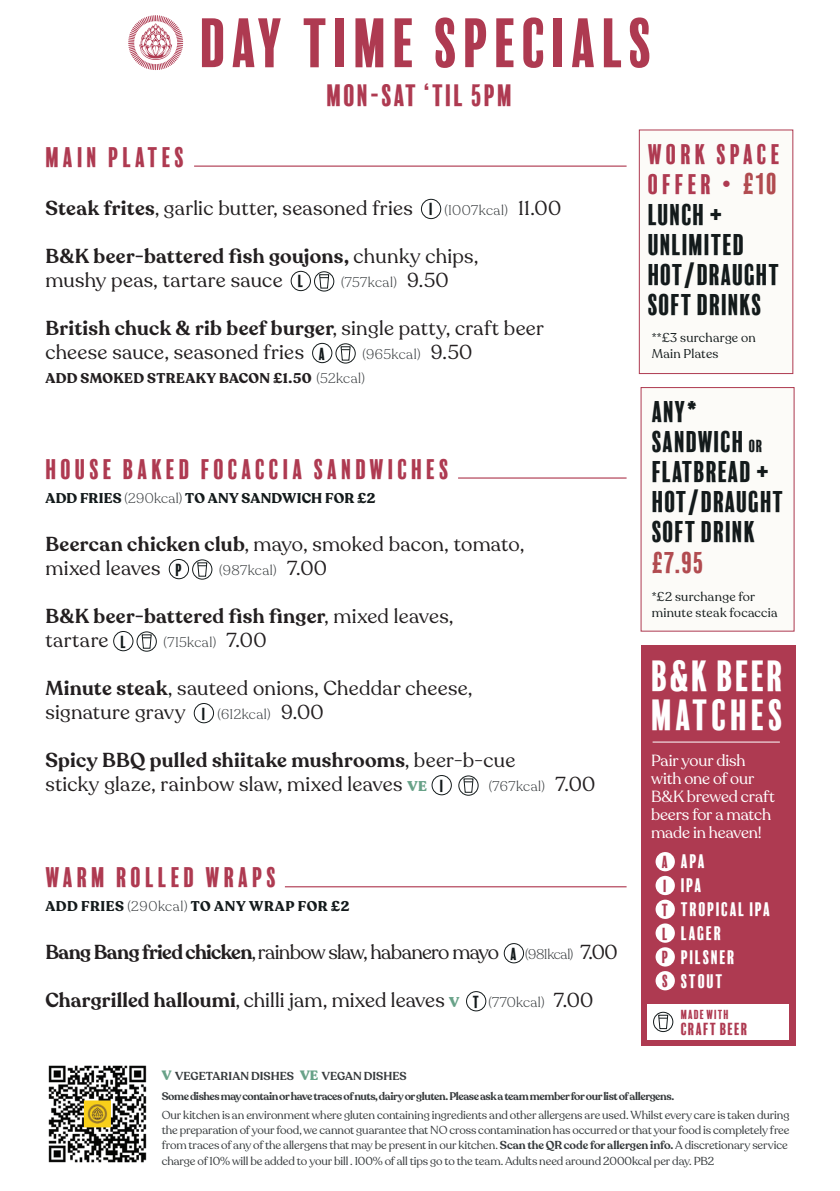
<style>
.page{position:relative;width:840px;height:1191px;background:#fff}
.page>*{position:absolute;margin:0;border:0;box-sizing:border-box;transform-origin:0 0}
.t1{font:63.6px "Balboa Plus Fill";letter-spacing:.04em;color:#ae3a51}
.t2{font:40px "Balboa Plus Fill";letter-spacing:.04em;color:#fff}
.t3{font:28.4px "Balboa Plus Fill";letter-spacing:.02em;color:#ae3a51}
.t4{font:27.4px/30px "Balboa Plus Fill";letter-spacing:-.02em;color:#131a1b}
.t5{font:26px/30px "Balboa Plus Fill";letter-spacing:.1em;color:#ae3a51}
.t6{font:20px/24px "Recoleta";letter-spacing:.015em;color:#231f20}
.t7{font:600 20px/24px "Recoleta";letter-spacing:.015em;color:#231f20}
.t8{font:20px "Recoleta";letter-spacing:-.035em;color:#231f20}
.t9{font:18px "Balboa Plus Fill";letter-spacing:.035em;color:#fff}
.t10{font:16px/18px "Recoleta";letter-spacing:-.01em;color:#fff}
.t11{font:16px "Balboa Plus Fill";letter-spacing:.02em;color:#ae3a51}
.t12{font:16px "Balboa Plus Fill";color:#131a1b}
.t13{font:300 14px "Recoleta";letter-spacing:.03em;color:#363a3c}
.t14{font:700 14px "Recoleta";letter-spacing:.03em;color:#131a1b}
.t15{font:700 14px/24px "Recoleta";letter-spacing:.025em;color:#231f20}
.t16{font:300 14px "Recoleta";letter-spacing:-.025em;color:#363a3c}
.t17{font:12.6px/16.2px "Recoleta";letter-spacing:.02em;color:#131a1b}
.t18{font:12px "Balboa Plus Fill";letter-spacing:.03em;color:#ae3a51}
.t19{font:11.4px/15.2px "Recoleta";letter-spacing:-.01em;color:#363a3c}
.t20{font:600 11.4px "Recoleta";letter-spacing:.005em;color:#363a3c}
.t21{font:600 11px "Recoleta";letter-spacing:-.04em;color:#363a3c}
.s1{font-weight:600}
.s2{font-weight:400;font-size:20px;color:#231f20}
.s3{font-weight:400}
.s4{font-weight:300;color:#363a3c}
.s5{font-weight:400;font-size:20px}
.s6{font-weight:900;font-size:14px;color:#68a288}
.s7{font-size:27.4px;color:#b14b50}
.s8{font-size:32px}
.s9{font-size:16px}
.s10{color:#b14b50}
.s11{font-weight:900;font-size:13.4px;color:#68a288}
</style>
<div class="page">
<img style="left:48px;top:1065px;width:99px;height:98px">
<div style="left:421px;top:199px;width:20px;height:20px;border:1px solid #131a1b;border-radius:50%"></div>
<div style="left:291px;top:271px;width:19px;height:20px;border:1px solid #131a1b;border-radius:50%"></div>
<div style="left:314px;top:271px;width:20px;height:20px;border:1px solid #131a1b;border-radius:50%"></div>
<svg style="left:318px;top:274px;width:11px;height:15px"></svg>
<div style="left:312px;top:343px;width:20px;height:20px;border:1px solid #131a1b;border-radius:50%"></div>
<div style="left:335px;top:343px;width:20px;height:20px;border:1px solid #131a1b;border-radius:50%"></div>
<svg style="left:340px;top:346px;width:11px;height:15px"></svg>
<div style="left:169px;top:559px;width:20px;height:20px;border:1px solid #131a1b;border-radius:50%"></div>
<div style="left:192px;top:559px;width:20px;height:20px;border:1px solid #131a1b;border-radius:50%"></div>
<svg style="left:196px;top:562px;width:12px;height:15px"></svg>
<div style="left:113px;top:631px;width:20px;height:20px;border:1px solid #131a1b;border-radius:50%"></div>
<div style="left:137px;top:631px;width:19px;height:20px;border:1px solid #131a1b;border-radius:50%"></div>
<svg style="left:141px;top:634px;width:11px;height:15px"></svg>
<div style="left:194px;top:703px;width:20px;height:20px;border:1px solid #131a1b;border-radius:50%"></div>
<div style="left:431px;top:775px;width:20px;height:20px;border:1px solid #131a1b;border-radius:50%"></div>
<div style="left:458px;top:775px;width:20px;height:20px;border:1px solid #131a1b;border-radius:50%"></div>
<svg style="left:462px;top:778px;width:12px;height:15px"></svg>
<div style="left:503px;top:943px;width:20px;height:20px;border:1px solid #131a1b;border-radius:50%"></div>
<div style="left:466px;top:991px;width:20px;height:20px;border:1px solid #131a1b;border-radius:50%"></div>
<hr style="left:194px;top:166px;width:432px;height:1px;background:#a31c37">
<hr style="left:458px;top:477px;width:168px;height:1px;background:#a31c37">
<hr style="left:285px;top:886px;width:341px;height:1px;background:#a31c37">
<svg style="left:640px;top:387px;width:154px;height:244px"></svg>
<div style="left:640px;top:646px;width:155px;height:400px;background:#ae3a51"></div>
<hr style="left:652px;top:741px;width:127px;height:1px;background:#fff">
<div style="left:655px;top:899px;width:19px;height:20px;background:#fff;border-radius:50%"></div>
<div style="left:655px;top:923px;width:19px;height:19px;background:#fff;border-radius:50%"></div>
<div style="left:655px;top:947px;width:19px;height:19px;background:#fff;border-radius:50%"></div>
<div style="left:655px;top:971px;width:19px;height:19px;background:#fff;border-radius:50%"></div>
<div style="left:655px;top:876px;width:19px;height:19px;background:#fff;border-radius:50%"></div>
<div style="left:655px;top:852px;width:19px;height:19px;background:#fff;border-radius:50%"></div>
<div style="left:646px;top:1004px;width:142px;height:35px;background:#fff"></div>
<div style="left:653px;top:1012px;width:19px;height:19px;border:1px solid #131a1b;border-radius:50%"></div>
<svg style="left:657px;top:1014px;width:11px;height:15px"></svg>
<svg style="left:128px;top:15px;width:55px;height:55px"></svg>
<svg style="left:638px;top:129px;width:154px;height:245px"></svg>
<p class="t1" style="left:200px;top:8px;width:456px">DAY TIME SPECIALS</p>
<p class="t3" style="left:326px;top:79px;width:188px">MON-SAT ‘TIL 5PM</p>
<p class="t5" style="left:45px;top:142px;width:141px">MAIN PLATES</p>
<p class="t6" style="left:45px;top:196px;width:369px"><span class="s1">Steak frites</span>, garlic butter, seasoned fries</p>
<p class="t12" style="left:429px;top:200px;width:6px">I</p>
<p class="t13" style="left:444px;top:201px;width:118px">(1007kcal) <span class="s2">11.00</span></p>
<p class="t6" style="left:45px;top:244px;width:434px"><span class="s1">B&amp;K beer-battered fish goujons,</span> chunky chips, mushy peas, tartare sauce</p>
<p class="t12" style="left:298px;top:272px;width:8px">L</p>
<p class="t13" style="left:341px;top:273px;width:109px">(757kcal) <span class="s2">9.50</span></p>
<p class="t7" style="left:45px;top:316px;width:499px">British chuck &amp; rib beef burger<span class="s3">, single patty, craft beer</span></p>
<p class="t6" style="left:45px;top:340px;width:260px">cheese sauce, seasoned fries</p>
<p class="t12" style="left:319px;top:344px;width:9px">A</p>
<p class="t15" style="left:45px;top:342px;width:428px;text-indent:317px"><span class="s4">(965kcal)</span> <span class="s5">9.50<br></span>ADD SMOKED STREAKY BACON £1.50 <span class="s4">(52kcal)</span></p>
<p class="t5" style="left:45px;top:454px;width:406px">HOUSE BAKED FOCACCIA SANDWICHES</p>
<p class="t14" style="left:45px;top:489px;width:331px">ADD FRIES <span class="s4">(290kcal)</span> TO ANY SANDWICH FOR £2</p>
<p class="t6" style="left:45px;top:532px;width:480px"><span class="s1">Beercan chicken club</span>, mayo, smoked bacon, tomato,</p>
<p class="t6" style="left:45px;top:556px;width:117px">mixed leaves</p>
<p class="t12" style="left:175px;top:560px;width:9px">P</p>
<p class="t13" style="left:219px;top:561px;width:109px">(987kcal) <span class="s2">7.00</span></p>
<p class="t7" style="left:45px;top:604px;width:409px">B&amp;K beer-battered fish finger<span class="s3">, mixed leaves, tartare</span></p>
<p class="t12" style="left:120px;top:632px;width:8px">L</p>
<p class="t13" style="left:163px;top:633px;width:104px">(715kcal) <span class="s2">7.00</span></p>
<p class="t6" style="left:45px;top:676px;width:428px"><span class="s1">Minute steak</span>, sauteed onions, Cheddar cheese, signature gravy</p>
<p class="t12" style="left:202px;top:704px;width:6px">I</p>
<p class="t13" style="left:217px;top:705px;width:108px">(612kcal) <span class="s2">9.00</span></p>
<p class="t6" style="left:45px;top:748px;width:471px"><span class="s1">Spicy BBQ pulled shiitake mushrooms</span>, beer-b-cue sticky glaze, rainbow slaw, mixed leaves <span class="s6">VE</span></p>
<p class="t12" style="left:439px;top:776px;width:6px">I</p>
<p class="t13" style="left:488px;top:777px;width:108px">(767kcal) <span class="s2">7.00</span></p>
<p class="t5" style="left:45px;top:862px;width:233px">WARM ROLLED WRAPS</p>
<p class="t14" style="left:45px;top:897px;width:305px">ADD FRIES <span class="s4">(290kcal)</span> TO ANY WRAP FOR £2</p>
<p class="t8" style="left:45px;top:940px;width:455px"><span class="s1">Bang Bang fried chicken</span>,rainbow slaw, habanero mayo</p>
<p class="t12" style="left:510px;top:944px;width:9px">A</p>
<p class="t16" style="left:525px;top:945px;width:94px">(981kcal) <span class="s2">7.00</span></p>
<p class="t6" style="left:45px;top:988px;width:415px"><span class="s1">Chargrilled halloumi</span>, chilli jam, mixed leaves <span class="s6">V</span></p>
<p class="t12" style="left:472px;top:992px;width:9px">T</p>
<p class="t13" style="left:488px;top:993px;width:106px">(770kcal) <span class="s2">7.00</span></p>
<p class="t5" style="left:647px;top:139px;width:135px">WORK SPACE<br>OFFER • <span class="s7">£10</span></p>
<p class="t4" style="left:647px;top:200px;width:135px">LUNCH <span class="s8">+<br></span>UNLIMITED<br>HOT/DRAUGHT<br>SOFT DRINKS</p>
<p class="t17" style="left:651px;top:329px;width:105px">**£3 surcharge on<br>Main Plates</p>
<p class="t4" style="left:651px;top:397px;width:135px">ANY*<br>SANDWICH <span class="s9">OR<br></span>FLATBREAD <span class="s8">+<br></span>HOT/DRAUGHT<br>SOFT DRINK <span class="s10">£7.95</span></p>
<p class="t17" style="left:651px;top:588px;width:127px">*£2 surchange for minute steak focaccia</p>
<p class="t2" style="left:650px;top:654px;width:135px">B&amp;K BEER</p>
<p class="t2" style="left:650px;top:692px;width:135px">MATCHES</p>
<p class="t10" style="left:650px;top:751px;width:125px">Pair your dish with one of our<br>B&amp;K brewed craft beers for a match made in heaven!</p>
<p class="t11" style="left:661px;top:853px;width:9px">A</p>
<p class="t11" style="left:663px;top:877px;width:6px">I</p>
<p class="t11" style="left:661px;top:901px;width:9px">T</p>
<p class="t11" style="left:662px;top:924px;width:8px">L</p>
<p class="t11" style="left:661px;top:948px;width:9px">P</p>
<p class="t11" style="left:661px;top:972px;width:8px">S</p>
<p class="t9" style="left:680px;top:851px;width:26px">APA</p>
<p class="t9" style="left:680px;top:875px;width:23px">IPA</p>
<p class="t9" style="left:680px;top:899px;width:92px">TROPICAL IPA</p>
<p class="t9" style="left:680px;top:923px;width:43px">LAGER</p>
<p class="t9" style="left:680px;top:947px;width:56px">PILSNER</p>
<p class="t9" style="left:680px;top:971px;width:44px">STOUT</p>
<p class="t18" style="left:680px;top:1007px;width:50px">MADE WITH</p>
<p class="t11" style="left:680px;top:1020px;width:69px">CRAFT BEER</p>
<p class="t20" style="left:162px;top:1068px;width:246px"><span class="s11">V</span> VEGETARIAN DISHES <span class="s11">VE</span> VEGAN DISHES</p>
<p class="t21" style="left:162px;top:1089px;width:513px">Some dishes may contain or have traces of nuts, dairy or gluten. Please ask a team member for our list of allergens.</p>
<p class="t19" style="left:162px;top:1107px;width:629px">Our kitchen is an environment where gluten containing ingredients and other allergens are used. Whilst every care is taken during the preparation of your food, we cannot guarantee that NO cross contamination has occurred or that your food is completely free from traces of any of the allergens that may be present in our kitchen. <span class="s1">Scan the QR code for allergen info.</span> A discretionary service charge of 10% will be added to your bill . 100% of all tips go to the team. Adults need around 2000kcal per day. PB2</p>
</div>
